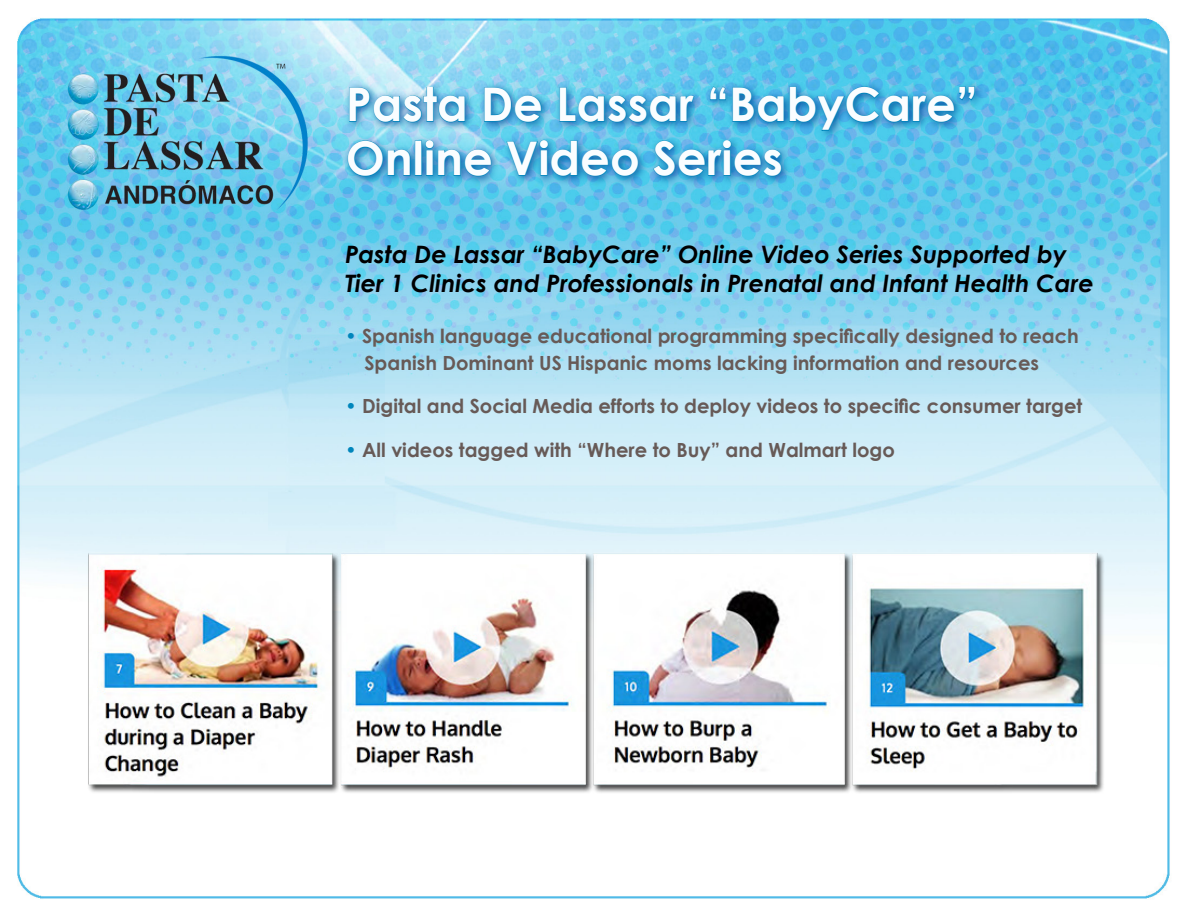
<style>
.page{position:relative;width:1188px;height:918px;background:#fff}
.page>*{position:absolute;margin:0;border:0;box-sizing:border-box;transform-origin:0 0}
.t1{font:700 46.5px/54px "Century Gothic";color:#fafdff}
.t2{font:italic 700 24px/28.8px "Century Gothic";color:#000001}
.t3{font:700 19.5px/27px "Century Gothic";color:#675a57}
.s1{color:#0086bc}
</style>
<div class="page">
<img style="left:17px;top:18px;width:1153px;height:881px">
<svg style="left:342px;top:81px;width:642px;height:105px;background:#60c3e9"></svg>
<svg style="left:349px;top:87px;width:116px;height:36px;background:#5aa6d0"></svg>
<svg style="left:484px;top:87px;width:58px;height:36px;background:#3c9bcc"></svg>
<svg style="left:559px;top:87px;width:136px;height:36px;background:#3a9dcf"></svg>
<svg style="left:710px;top:86px;width:16px;height:15px"></svg>
<svg style="left:732px;top:86px;width:243px;height:45px;background:#349ed1"></svg>
<svg style="left:347px;top:140px;width:64px;height:37px;background:#44a1d0"></svg>
<div style="left:415px;top:141px;width:7px;height:34px;border:1px solid #0086bc"></div>
<svg style="left:425px;top:140px;width:67px;height:37px;background:#46a0cf"></svg>
<svg style="left:506px;top:140px;width:133px;height:37px;background:#359ace"></svg>
<svg style="left:653px;top:140px;width:129px;height:37px;background:#2f98cd"></svg>
<img style="left:54px;top:531px;width:1078px;height:279px">
<h1 class="t1" style="left:346px;top:76px;width:634px">Pasta De Lassar “BabyCare”<br>Online Video Series</h1>
<p class="t2" style="left:345px;top:240px;width:750px">Pasta De Lassar “BabyCare” Online Video Series Supported by<br>Tier 1 Clinics and Professionals in Prenatal and Infant Health Care</p>
<p class="t3" style="left:364px;top:322px;width:716px;text-indent:-20px"><span class="s1">•</span> Spanish language educational programming specifically designed to reach<br>Spanish Dominant US Hispanic moms lacking information and resources</p>
<p class="t3" style="left:345px;top:392px;width:739px"><span class="s1">•</span> Digital and Social Media efforts to deploy videos to specific consumer target</p>
<p class="t3" style="left:345px;top:436px;width:551px"><span class="s1">•</span> All videos tagged with “Where to Buy” and Walmart logo</p>
</div>
